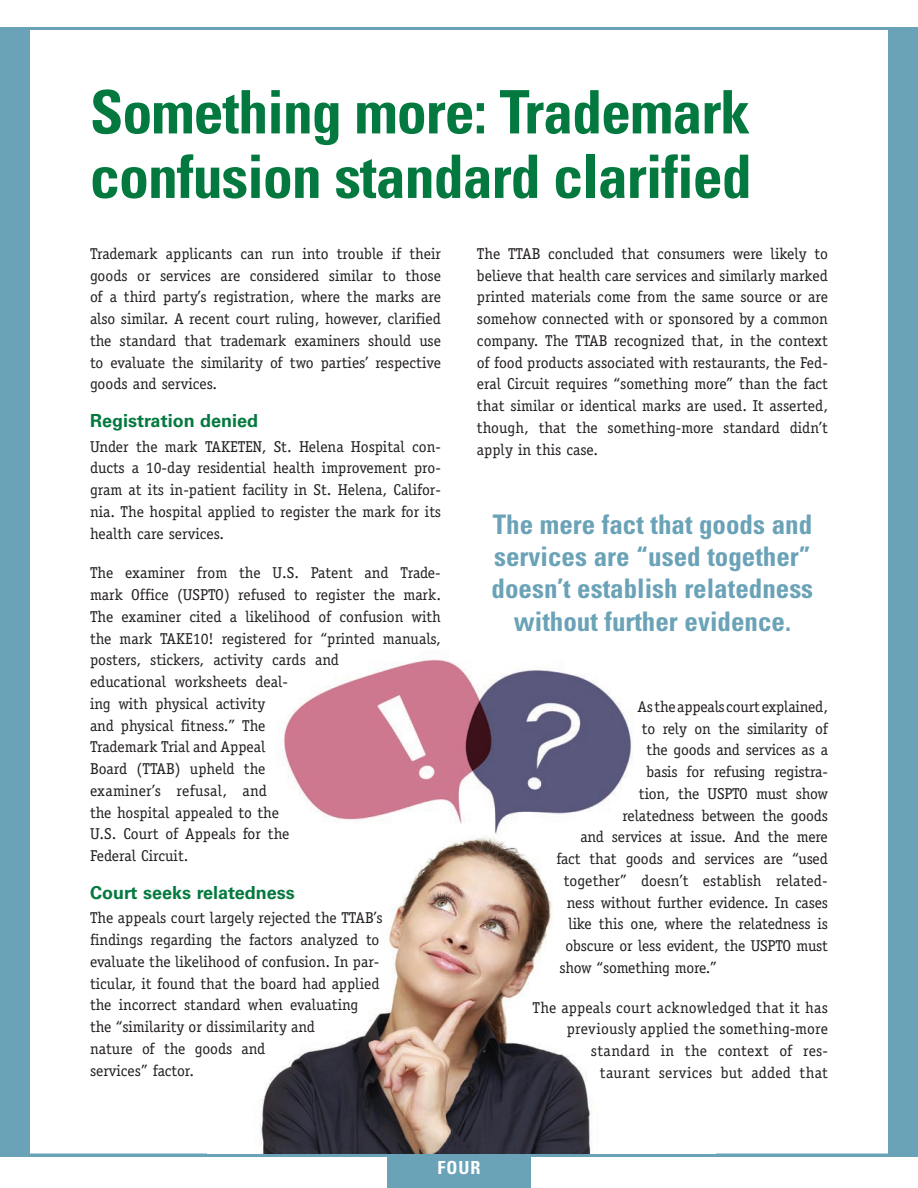
<style>
.page{position:relative;width:918px;height:1188px;background:#fff}
.page>*{position:absolute;margin:0;border:0;box-sizing:border-box;transform-origin:0 0}
.t1{font:700 condensed 60px/64.5px "Univers LT Std";letter-spacing:-.015em;color:#04793f}
.t2{font:700 condensed 27px/32.4px "Univers LT Std";color:#6aa2b7;text-align:center}
.t3{font:700 18px "Univers LT Std";color:#04793f}
.t4{font:700 condensed 18px "Univers LT Std";color:#fff}
.t5{font:15.75px/21.8px "Officina Serif Std";color:#231f20;text-align:justify}
</style>
<div class="page">
<div style="left:0;top:27px;width:918px;height:1129px;background:#6aa2b7"></div>
<div style="left:387px;top:1155px;width:144px;height:33px;background:#6aa2b7"></div>
<div style="left:27px;top:27px;width:864px;height:1129px;background:#fff;border:3px solid #6aa2b7"></div>
<img style="left:207px;top:658px;width:509px;height:496px">
<h1 class="t1" style="left:90px;top:80px;width:663px">Something more: Trademark confusion standard clarified</h1>
<p class="t5" style="left:90px;top:243px;width:353px">Trademark applicants can run into trouble if their goods or services are considered similar to those of a third party’s registration, where the marks are also similar. A recent court ruling, however, clarified the standard that trademark examiners should use to evaluate the similarity of two parties’ respective goods and services.</p>
<p class="t3" style="left:90px;top:410px;width:170px">Registration denied</p>
<p class="t5" style="left:90px;top:435px;width:353px">Under the mark TAKETEN, St. Helena Hospital con&shy;ducts a 10-day residential health improvement pro&shy;gram at its in-patient facility in St. Helena, Califor&shy;nia. The hospital applied to register the mark for its health care services.</p>
<p class="t5" style="left:90px;top:562px;width:353px;text-align:left">The examiner from the U.S. Patent and Trade&shy;mark Office (USPTO) refused to register the mark.<br>The examiner cited a likelihood of confusion with the mark TAKE10! registered for “printed manuals, posters, stickers, activity cards and<br>educational worksheets deal-<br>ing with physical activity<br>and physical fitness.” The<br>Trademark Trial and Appeal<br>Board (TTAB) upheld the<br>examiner’s refusal, and<br>the hospital appealed to the<br>U.S. Court of Appeals for the<br>Federal Circuit.</p>
<p class="t3" style="left:90px;top:882px;width:206px">Court seeks relatedness</p>
<p class="t5" style="left:90px;top:907px;width:294px;text-align:left">The appeals court largely rejected the TTAB’s findings regarding the factors analyzed to evaluate the likelihood of confusion. In par&shy;ticular, it found that the board had applied the incorrect standard when evaluating the “similarity or dissimilarity and<br>nature of the goods and<br>services” factor.</p>
<p class="t5" style="left:477px;top:243px;width:353px">The TTAB concluded that consumers were likely to believe that health care services and similarly marked printed materials come from the same source or are somehow connected with or sponsored by a common company. The TTAB recognized that, in the context of food products associated with restaurants, the Fed&shy;eral Circuit requires “something more” than the fact that similar or identical marks are used. It asserted, though, that the something-more standard didn’t apply in this case.</p>
<h2 class="t2" style="left:492px;top:508px;width:323px">The mere fact that goods and services are “used together” doesn’t establish relatedness without further evidence.</h2>
<p class="t5" style="left:637px;top:696px;width:192px">As the appeals court explained,</p>
<p class="t5" style="left:642px;top:717px;width:187px">to rely on the similarity of</p>
<p class="t5" style="left:646px;top:739px;width:183px">the goods and services as a</p>
<p class="t5" style="left:646px;top:761px;width:183px">basis for refusing registra-</p>
<p class="t5" style="left:639px;top:783px;width:191px">tion, the USPTO must show</p>
<p class="t5" style="left:622px;top:804px;width:207px">relatedness between the goods</p>
<p class="t5" style="left:580px;top:826px;width:249px">and services at issue. And the mere</p>
<p class="t5" style="left:556px;top:848px;width:273px">fact that goods and services are “used</p>
<p class="t5" style="left:564px;top:870px;width:265px">together” doesn’t establish related-</p>
<p class="t5" style="left:567px;top:891px;width:263px">ness without further evidence. In cases</p>
<p class="t5" style="left:568px;top:913px;width:261px">like this one, where the relatedness is</p>
<p class="t5" style="left:565px;top:935px;width:264px">obscure or less evident, the USPTO must</p>
<p class="t5" style="left:559px;top:957px;width:159px">show “something more.”</p>
<p class="t5" style="left:532px;top:996px;width:297px;text-align:right">The appeals court acknowledged that it has previously applied the something-more standard in the context of res-<br>taurant services but added that</p>
<p class="t4" style="left:438px;top:1157px;width:44px">FOUR</p>
</div>
